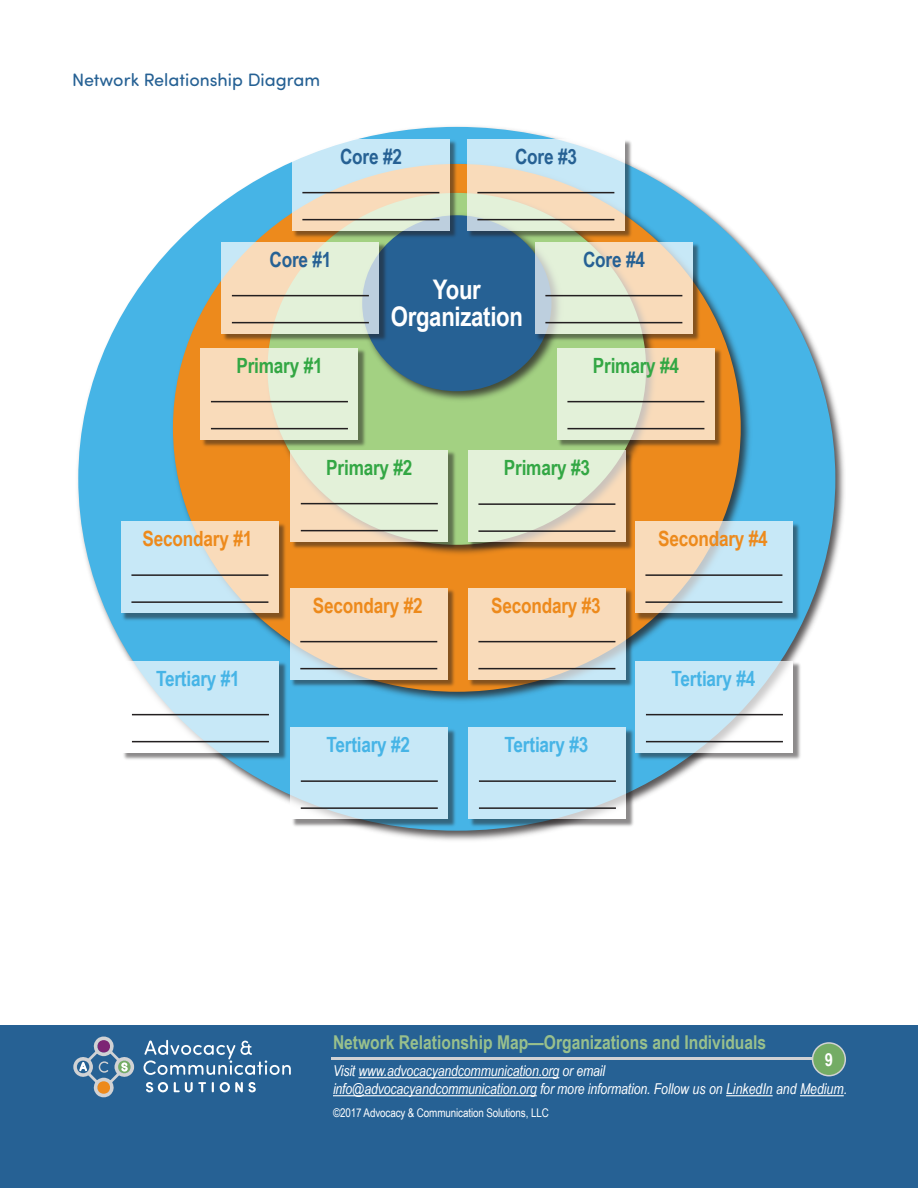
<style>
.page{position:relative;width:918px;height:1188px;background:#fff}
.page>*{position:absolute;margin:0;border:0;box-sizing:border-box;transform-origin:0 0}
.t1{font:700 27px/27px "Arial Narrow";letter-spacing:-.01em;color:#fff;text-align:center}
.t2{font:700 21px "Arial Narrow";letter-spacing:-.01em;color:#ed8a1c}
.t3{font:700 21px "Arial Narrow";letter-spacing:-.01em;color:#46b4e6}
.t4{font:700 21px "Arial Narrow";letter-spacing:-.01em;color:#33a744}
.t5{font:700 21px "Arial Narrow";letter-spacing:-.01em;color:#266194}
.t6{font:700 19.05px "Arial Narrow";color:#99c08c}
.subhead2{font:18px "Sofia Pro Soft";color:#266194}
.t7{font:700 18px "Arial Narrow";color:#fff}
.t8{font:italic 15px/18px "Arial Narrow";letter-spacing:-.01em;color:#fff}
.t9{font:12px "Arial Narrow";letter-spacing:-.01em;color:#fff}
.s1{font-size:13.5px;color:#266194}
</style>
<div class="page">
<div style="left:0;top:1025px;width:918px;height:163px;background:#266194"></div>
<hr style="left:331px;top:1058px;width:492px;height:2px;background:#d1d2d4">
<div style="left:813px;top:1043px;width:32px;height:33px;background:#74ac65;border-radius:50%"></div>
<div style="left:812px;top:1042px;width:34px;height:34px;border:2px solid #d1d2d4;border-radius:50%"></div>
<hr style="left:358px;top:1077px;width:201px;height:1px;background:#fff">
<hr style="left:333px;top:1095px;width:204px;height:1px;background:#fff">
<hr style="left:726px;top:1095px;width:47px;height:1px;background:#fff">
<hr style="left:800px;top:1095px;width:44px;height:1px;background:#fff">
<svg style="left:144px;top:1040px;width:147px;height:35px"></svg>
<svg style="left:146px;top:1082px;width:22px;height:10px"></svg>
<svg style="left:174px;top:1082px;width:32px;height:10px"></svg>
<svg style="left:212px;top:1082px;width:2px;height:10px"></svg>
<svg style="left:220px;top:1082px;width:36px;height:10px"></svg>
<svg style="left:73px;top:1037px;width:61px;height:60px"></svg>
<img style="left:77px;top:126px;width:768px;height:715px">
<div style="left:78px;top:127px;width:757px;height:704px;background:#46b4e6;border-radius:50%"></div>
<img style="left:168px;top:159px;width:587px;height:542px">
<div style="left:173px;top:164px;width:568px;height:528px;background:#ed8a1c;border-radius:50%"></div>
<img style="left:263px;top:188px;width:397px;height:366px">
<div style="left:268px;top:193px;width:378px;height:352px;background:#a3d182;border-radius:50%"></div>
<img style="left:370px;top:240px;width:183px;height:160px">
<div style="left:362px;top:215px;width:189px;height:176px;background:#266194;border-radius:50%"></div>
<img style="left:223px;top:242px;width:165px;height:101px">
<svg style="left:221px;top:242px;width:158px;height:92px;background:#e6e3cc"></svg>
<hr style="left:232px;top:295px;width:137px;height:1px;background:#231f20">
<hr style="left:232px;top:322px;width:137px;height:1px;background:#231f20">
<img style="left:469px;top:139px;width:165px;height:101px">
<svg style="left:467px;top:139px;width:158px;height:92px;background:#dde2da"></svg>
<hr style="left:477px;top:192px;width:137px;height:1px;background:#231f20">
<hr style="left:477px;top:219px;width:137px;height:1px;background:#231f20">
<img style="left:292px;top:140px;width:167px;height:100px">
<svg style="left:292px;top:139px;width:158px;height:92px;background:#dde3da"></svg>
<hr style="left:302px;top:192px;width:137px;height:1px;background:#231f20">
<hr style="left:302px;top:219px;width:137px;height:1px;background:#231f20">
<img style="left:537px;top:242px;width:165px;height:101px">
<svg style="left:535px;top:242px;width:158px;height:92px;background:#e4e1cb"></svg>
<hr style="left:545px;top:295px;width:137px;height:1px;background:#231f20">
<hr style="left:545px;top:322px;width:137px;height:1px;background:#231f20">
<img style="left:202px;top:350px;width:163px;height:99px">
<svg style="left:200px;top:348px;width:158px;height:92px;background:#eae5c9"></svg>
<hr style="left:211px;top:401px;width:137px;height:1px;background:#231f20">
<hr style="left:211px;top:428px;width:137px;height:1px;background:#231f20">
<img style="left:290px;top:452px;width:167px;height:99px">
<svg style="left:290px;top:450px;width:158px;height:92px;background:#e6e8ce"></svg>
<hr style="left:301px;top:503px;width:137px;height:1px;background:#231f20">
<hr style="left:301px;top:530px;width:137px;height:1px;background:#231f20">
<img style="left:468px;top:450px;width:167px;height:101px">
<svg style="left:468px;top:450px;width:158px;height:92px;background:#e6e9d0"></svg>
<hr style="left:478px;top:503px;width:137px;height:2px;background:#231f20">
<hr style="left:478px;top:530px;width:137px;height:2px;background:#231f20">
<img style="left:559px;top:349px;width:163px;height:100px">
<svg style="left:557px;top:348px;width:158px;height:92px;background:#e9e4c9"></svg>
<hr style="left:567px;top:401px;width:137px;height:1px;background:#231f20">
<hr style="left:567px;top:428px;width:137px;height:1px;background:#231f20">
<img style="left:122px;top:521px;width:166px;height:101px">
<svg style="left:121px;top:521px;width:158px;height:92px;background:#dae2de"></svg>
<hr style="left:131px;top:574px;width:137px;height:2px;background:#231f20">
<hr style="left:131px;top:601px;width:137px;height:2px;background:#231f20">
<img style="left:290px;top:589px;width:165px;height:100px">
<svg style="left:290px;top:588px;width:158px;height:92px;background:#f2d9bd"></svg>
<hr style="left:300px;top:641px;width:137px;height:1px;background:#231f20">
<hr style="left:300px;top:668px;width:137px;height:1px;background:#231f20">
<img style="left:469px;top:589px;width:166px;height:100px">
<svg style="left:468px;top:588px;width:158px;height:92px;background:#f1d9bc"></svg>
<hr style="left:478px;top:641px;width:137px;height:1px;background:#231f20">
<hr style="left:478px;top:668px;width:137px;height:1px;background:#231f20">
<img style="left:636px;top:523px;width:164px;height:99px">
<svg style="left:635px;top:521px;width:158px;height:92px;background:#d9e1dc"></svg>
<hr style="left:645px;top:574px;width:137px;height:2px;background:#231f20">
<hr style="left:645px;top:601px;width:137px;height:2px;background:#231f20">
<img style="left:121px;top:661px;width:167px;height:101px">
<svg style="left:121px;top:661px;width:158px;height:92px;fill:#c7e8f7"></svg>
<hr style="left:132px;top:714px;width:137px;height:1px;background:#231f20">
<hr style="left:132px;top:741px;width:137px;height:1px;background:#231f20">
<img style="left:290px;top:729px;width:166px;height:99px">
<div style="left:290px;top:727px;width:158px;height:92px;background:#c7e8f7"></div>
<hr style="left:301px;top:780px;width:137px;height:2px;background:#231f20">
<hr style="left:301px;top:807px;width:137px;height:2px;background:#231f20">
<img style="left:470px;top:729px;width:165px;height:99px">
<div style="left:468px;top:727px;width:158px;height:92px;background:#c7e8f7"></div>
<hr style="left:479px;top:780px;width:137px;height:2px;background:#231f20">
<hr style="left:479px;top:807px;width:137px;height:2px;background:#231f20">
<img style="left:637px;top:661px;width:165px;height:101px">
<svg style="left:635px;top:661px;width:158px;height:92px;fill:#c7e8f7"></svg>
<hr style="left:646px;top:714px;width:137px;height:1px;background:#231f20">
<hr style="left:646px;top:741px;width:137px;height:1px;background:#231f20">
<p class="subhead2" style="left:72px;top:67px;width:250px">Network Relationship Diagram</p>
<p class="t5" style="left:340px;top:140px;width:63px">Core #2</p>
<p class="t5" style="left:515px;top:140px;width:63px">Core #3</p>
<p class="t5" style="left:270px;top:243px;width:63px">Core #1</p>
<p class="t4" style="left:236px;top:349px;width:88px">Primary #1</p>
<p class="t1" style="left:391px;top:275px;width:134px">Your<br>Organization</p>
<p class="t5" style="left:583px;top:243px;width:63px">Core #4</p>
<p class="t4" style="left:593px;top:349px;width:88px">Primary #4</p>
<p class="t2" style="left:143px;top:523px;width:111px">Secondary #1</p>
<p class="t3" style="left:156px;top:662px;width:85px">Tertiary #1</p>
<p class="t4" style="left:326px;top:451px;width:88px">Primary #2</p>
<p class="t4" style="left:504px;top:452px;width:88px">Primary #3</p>
<p class="t2" style="left:313px;top:589px;width:111px">Secondary #2</p>
<p class="t2" style="left:491px;top:589px;width:111px">Secondary #3</p>
<p class="t3" style="left:326px;top:729px;width:85px">Tertiary #2</p>
<p class="t3" style="left:505px;top:729px;width:85px">Tertiary #3</p>
<p class="t2" style="left:658px;top:523px;width:111px">Secondary #4</p>
<p class="t3" style="left:672px;top:662px;width:85px">Tertiary #4</p>
<p class="t6" style="left:333px;top:1028px;width:435px">Network Relationship Map—Organizations and Individuals</p>
<p class="t8" style="left:333px;top:1062px;width:516px">Visit www.advocacyandcommunication.org or email<br>info@advocacyandcommunication.org for more information. Follow us on LinkedIn and Medium.</p>
<p class="t9" style="left:333px;top:1104px;width:220px">©2017 Advocacy &amp; Communication Solutions, LLC<span class="s1">.</span></p>
<p class="t7" style="left:825px;top:1046px;width:10px">9</p>
</div>
